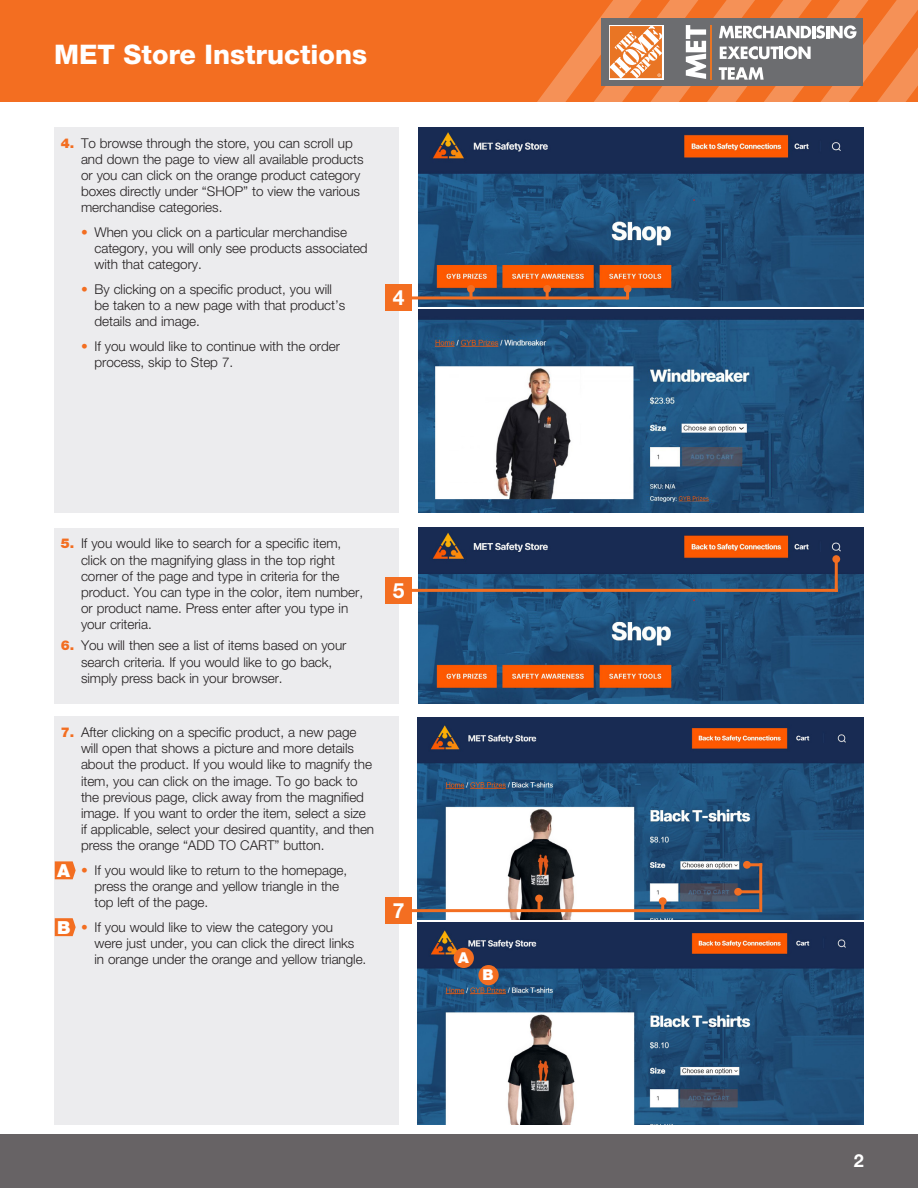
<style>
.page{position:relative;width:918px;height:1188px;background:#fff}
.page>*{position:absolute;margin:0;border:0;box-sizing:border-box;transform-origin:0 0}
.t1{font:800 27px "Helvetica Neue LT Std";color:#fff}
.t2{font:700 21px "Helvetica Neue LT Std";color:#fff}
.t3{font:900 18px "Helvetica Neue LT Std";color:#fff}
.t4{font:700 18px "Helvetica Neue LT Std";color:#fff}
.t5{font:900 15px "Helvetica Neue LT Std";color:#fff}
.t6{font:300 13.5px/16.2px "Helvetica Neue LT Std";letter-spacing:-.005em;color:#231f20}
.s1{font-weight:900;color:#f36e21}
</style>
<div class="page">
<div style="left:0;top:1134px;width:918px;height:54px;background:#676365"></div>
<div style="left:0;top:0;width:918px;height:102px;background:#f36e21"></div>
<svg style="left:537px;top:0;width:381px;height:102px"></svg>
<div style="left:55px;top:127px;width:344px;height:386px;background:#ececee"></div>
<img style="left:418px;top:127px;width:446px;height:179px">
<div style="left:386px;top:285px;width:26px;height:26px;background:#f36e21"></div>
<hr style="left:409px;top:296px;width:219px;height:3px;background:#f36e21">
<svg style="left:626px;top:293px;width:3px;height:6px"></svg>
<div style="left:624px;top:285px;width:8px;height:8px;background:#f36e21;border-radius:50%"></div>
<div style="left:543px;top:285px;width:8px;height:8px;background:#f36e21;border-radius:50%"></div>
<div style="left:467px;top:285px;width:8px;height:8px;background:#f36e21;border-radius:50%"></div>
<img style="left:418px;top:309px;width:446px;height:204px">
<div style="left:55px;top:528px;width:344px;height:175px;background:#ececee"></div>
<img style="left:418px;top:528px;width:446px;height:175px">
<div style="left:386px;top:577px;width:26px;height:27px;background:#f36e21"></div>
<hr style="left:406px;top:589px;width:432px;height:3px;background:#f36e21">
<hr style="left:835px;top:559px;width:3px;height:33px;background:#f36e21">
<div style="left:832px;top:555px;width:8px;height:8px;background:#f36e21;border-radius:50%"></div>
<img style="left:418px;top:717px;width:446px;height:202px">
<img style="left:418px;top:922px;width:446px;height:203px">
<div style="left:55px;top:717px;width:344px;height:408px;background:#ececee"></div>
<div style="left:386px;top:897px;width:26px;height:27px;background:#f36e21"></div>
<hr style="left:409px;top:909px;width:350px;height:3px;background:#f36e21">
<hr style="left:759px;top:863px;width:3px;height:49px;background:#f36e21">
<hr style="left:747px;top:863px;width:15px;height:3px;background:#f36e21">
<div style="left:743px;top:861px;width:8px;height:8px;background:#f36e21;border-radius:50%"></div>
<hr style="left:738px;top:890px;width:24px;height:3px;background:#f36e21">
<div style="left:734px;top:888px;width:8px;height:8px;background:#f36e21;border-radius:50%"></div>
<svg style="left:661px;top:905px;width:3px;height:4px"></svg>
<div style="left:659px;top:897px;width:8px;height:8px;background:#f36e21;border-radius:50%"></div>
<svg style="left:538px;top:902px;width:3px;height:8px"></svg>
<div style="left:535px;top:895px;width:8px;height:7px;background:#f36e21;border-radius:50%"></div>
<svg style="left:55px;top:861px;width:21px;height:18px"></svg>
<svg style="left:55px;top:918px;width:21px;height:18px"></svg>
<div style="left:454px;top:948px;width:20px;height:20px;background:#f36e21;border-radius:50%"></div>
<div style="left:478px;top:965px;width:21px;height:20px;background:#f36e21;border-radius:50%"></div>
<p class="t1" style="left:54px;top:38px;width:315px">MET Store Instructions</p>
<p class="t6" style="left:81px;top:134px;width:284px;text-indent:-20px"><span class="s1">4.</span> To browse through the store, you can scroll up and down the page to view all available products or you can click on the orange product category boxes directly under “SHOP” to view the various merchandise categories.</p>
<p class="t6" style="left:94px;top:224px;width:275px;text-indent:-14px"><span class="s1">•</span> When you click on a particular merchandise category, you will only see products associated with that category.</p>
<p class="t6" style="left:94px;top:281px;width:252px;text-indent:-14px"><span class="s1">•</span> By clicking on a specific product, you will be taken to a new page with that product’s details and image.</p>
<p class="t6" style="left:94px;top:337px;width:247px;text-indent:-14px"><span class="s1">•</span> If you would like to continue with the order process, skip to Step 7.</p>
<p class="t2" style="left:393px;top:285px;width:13px">4</p>
<p class="t6" style="left:81px;top:535px;width:284px;text-indent:-20px"><span class="s1">5.</span> If you would like to search for a specific item, click on the magnifying glass in the top right corner of the page and type in criteria for the product. You can type in the color, item number, or product name. Press enter after you type in your criteria.</p>
<p class="t6" style="left:81px;top:637px;width:267px;text-indent:-20px"><span class="s1">6.</span> You will then see a list of items based on your search criteria. If you would like to go back, simply press back in your browser.</p>
<p class="t6" style="left:81px;top:724px;width:295px;text-indent:-20px"><span class="s1">7.</span> After clicking on a specific product, a new page will open that shows a picture and more details about the product. If you would like to magnify the item, you can click on the image. To go back to the previous page, click away from the magnified image. If you want to order the item, select a size if applicable, select your desired quantity, and then press the orange “ADD TO CART” button.</p>
<p class="t6" style="left:94px;top:862px;width:254px;text-indent:-14px"><span class="s1">•</span> If you would like to return to the homepage, press the orange and yellow triangle in the top left of the page.</p>
<p class="t6" style="left:94px;top:919px;width:273px;text-indent:-14px"><span class="s1">•</span> If you would like to view the category you<br>were just under, you can click the direct links in orange under the orange and yellow triangle.</p>
<p class="t3" style="left:57px;top:860px;width:14px">A</p>
<p class="t3" style="left:57px;top:916px;width:15px">B</p>
<p class="t2" style="left:393px;top:577px;width:13px">5</p>
<p class="t2" style="left:393px;top:898px;width:13px">7</p>
<p class="t5" style="left:458px;top:948px;width:12px">A</p>
<p class="t5" style="left:483px;top:966px;width:13px">B</p>
<h3 class="t4" style="left:854px;top:1150px;width:12px">2</h3>
</div>
